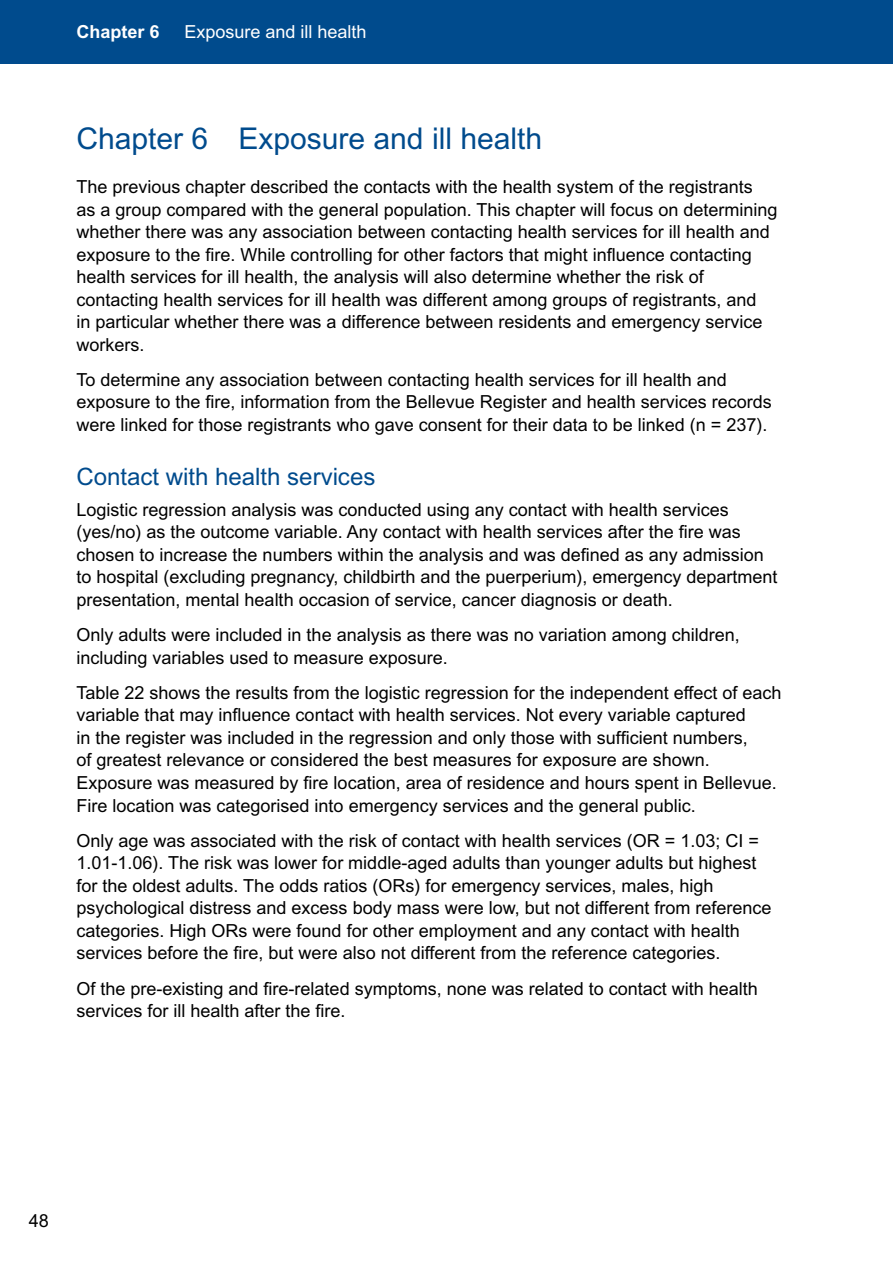
<style>
.page{position:relative;width:893px;height:1263px;background:#fff}
.page>*{position:absolute;margin:0;border:0;box-sizing:border-box;transform-origin:0 0}
.t1{font:30px "Arial MT Std";color:#004b8d}
.t2{font:24px "Arial MT Std";color:#004b8d}
.t3{font:18px/22.5px "Arial MT Std";color:#000}
.t4{font:18px "Arial MT Std";color:#fff}
.t5{font:700 18px "Arial MT Std";color:#fff}
</style>
<div class="page">
<div style="left:0;top:0;width:893px;height:64px;background:#004b8d"></div>
<p class="t5" style="left:77px;top:22px;width:85px">Chapter 6</p>
<p class="t4" style="left:185px;top:22px;width:184px">Exposure and ill health</p>
<h1 class="t1" style="left:77px;top:122px;width:467px">Chapter 6 Exposure and ill health</h1>
<p class="t3" style="left:77px;top:175px;width:702px">The previous chapter described the contacts with the health system of the registrants<br>as a group compared with the general population. This chapter will focus on determining whether there was any association between contacting health services for ill health and exposure to the fire. While controlling for other factors that might influence contacting health services for ill health, the analysis will also determine whether the risk of contacting health services for ill health was different among groups of registrants, and<br>in particular whether there was a difference between residents and emergency service workers.</p>
<p class="t3" style="left:77px;top:368px;width:697px">To determine any association between contacting health services for ill health and exposure to the fire, information from the Bellevue Register and health services records were linked for those registrants who gave consent for their data to be linked (n = 237).</p>
<h2 class="t2" style="left:77px;top:463px;width:300px">Contact with health services</h2>
<p class="t3" style="left:77px;top:498px;width:702px">Logistic regression analysis was conducted using any contact with health services (yes/no) as the outcome variable. Any contact with health services after the fire was chosen to increase the numbers within the analysis and was defined as any admission to hospital (excluding pregnancy, childbirth and the puerperium), emergency department presentation, mental health occasion of service, cancer diagnosis or death.</p>
<p class="t3" style="left:77px;top:623px;width:665px">Only adults were included in the analysis as there was no variation among children, including variables used to measure exposure.</p>
<p class="t3" style="left:77px;top:681px;width:707px">Table 22 shows the results from the logistic regression for the independent effect of each variable that may influence contact with health services. Not every variable captured<br>in the register was included in the regression and only those with sufficient numbers,<br>of greatest relevance or considered the best measures for exposure are shown.<br>Exposure was measured by fire location, area of residence and hours spent in Bellevue.<br>Fire location was categorised into emergency services and the general public.</p>
<p class="t3" style="left:77px;top:829px;width:696px">Only age was associated with the risk of contact with health services (OR = 1.03; CI = 1.01-1.06). The risk was lower for middle-aged adults than younger adults but highest for the oldest adults. The odds ratios (ORs) for emergency services, males, high psychological distress and excess body mass were low, but not different from reference categories. High ORs were found for other employment and any contact with health services before the fire, but were also not different from the reference categories.</p>
<p class="t3" style="left:77px;top:977px;width:683px">Of the pre-existing and fire-related symptoms, none was related to contact with health services for ill health after the fire.</p>
<p class="t3" style="left:29px;top:1209px;width:22px">48</p>
</div>
